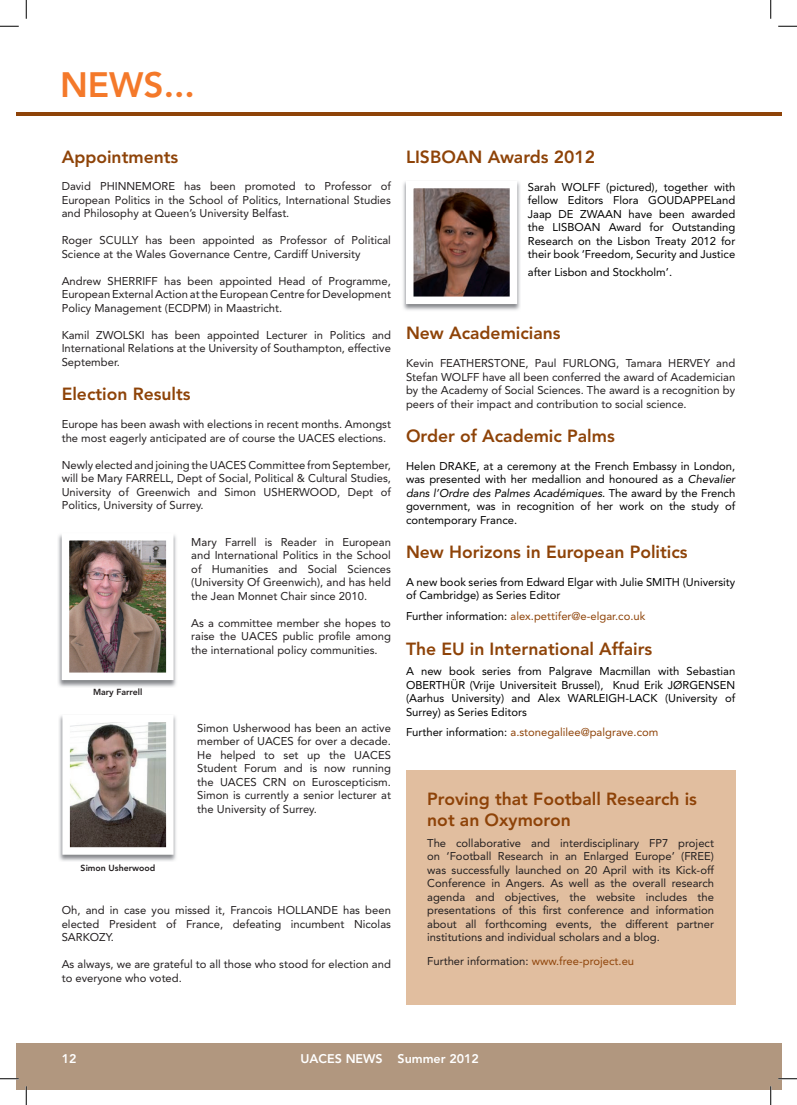
<style>
.page{position:relative;width:797px;height:1105px;background:#fff}
.page>*{position:absolute;margin:0;border:0;box-sizing:border-box;transform-origin:0 0}
.t1{font:800 35px "Avenir LT Std";color:#f4792a}
.t2{font:800 17.5px/21px "Avenir LT Std";color:#8e4308}
.t3{font:800 12.5px "Avenir LT Std";color:#fff}
.t4{font:11.25px/13.5px "Avenir LT Std";color:#231f20;text-align:justify}
.t5{font:11.25px/13.5px "Avenir LT Std";color:#000;text-align:justify}
.t6{font:11.25px "Avenir LT Std";color:#8e4308}
.t7{font:800 8.75px "Avenir LT Std";color:#231f20}
.s1{font-style:italic}
.s2{color:#000}
.s3{color:#8e4308}
</style>
<div class="page">
<div style="left:16px;top:1043px;width:765px;height:46px;background:#b1977f"></div>
<hr style="left:16px;top:112px;width:765px;height:4px;background:#8e4308">
<img style="left:58px;top:535px;width:118px;height:152px">
<img style="left:62px;top:535px;width:112px;height:145px">
<img style="left:59px;top:716px;width:117px;height:145px">
<svg style="left:62px;top:716px;width:112px;height:139px"></svg>
<img style="left:403px;top:182px;width:117px;height:128px">
<svg style="left:406px;top:182px;width:111px;height:122px"></svg>
<div style="left:406px;top:770px;width:329px;height:235px;background:#e1be9f"></div>
<svg style="left:0;top:25px;width:19px;height:2px"></svg>
<svg style="left:778px;top:25px;width:19px;height:2px"></svg>
<svg style="left:0;top:1078px;width:19px;height:1px"></svg>
<svg style="left:778px;top:1078px;width:19px;height:1px"></svg>
<svg style="left:25px;top:0;width:2px;height:19px"></svg>
<svg style="left:25px;top:1086px;width:2px;height:19px"></svg>
<svg style="left:770px;top:0;width:1px;height:19px"></svg>
<svg style="left:770px;top:1086px;width:1px;height:19px"></svg>
<h1 class="t1" style="left:60px;top:64px;width:136px">NEWS...</h1>
<h2 class="t2" style="left:62px;top:146px;width:118px">Appointments</h2>
<p class="t4" style="left:62px;top:180px;width:331px">David PHINNEMORE has been promoted to Professor of European Politics in the School of Politics, International Studies and Philosophy at Queen’s University Belfast.</p>
<p class="t4" style="left:62px;top:234px;width:331px">Roger SCULLY has been appointed as Professor of Political<br>Science at the Wales Governance Centre, Cardiff University</p>
<p class="t4" style="left:62px;top:274px;width:331px">Andrew SHERRIFF has been appointed Head of Programme, European External Action at the European Centre for Development Policy Management (ECDPM) in Maastricht.</p>
<p class="t4" style="left:62px;top:328px;width:331px">Kamil ZWOLSKI has been appointed Lecturer in Politics and International Relations at the University of Southampton, effective September.</p>
<h2 class="t2" style="left:62px;top:384px;width:130px">Election Results</h2>
<p class="t4" style="left:62px;top:417px;width:331px">Europe has been awash with elections in recent months. Amongst the most eagerly anticipated are of course the UACES elections.</p>
<p class="t4" style="left:62px;top:458px;width:331px">Newly elected and joining the UACES Committee from September, will be Mary FARRELL, Dept of Social, Political &amp; Cultural Studies, University of Greenwich and Simon USHERWOOD, Dept of Politics, University of Surrey.</p>
<p class="t7" style="left:93px;top:686px;width:51px">Mary Farrell</p>
<p class="t7" style="left:81px;top:862px;width:76px">Simon Usherwood</p>
<p class="t4" style="left:191px;top:535px;width:201px">Mary Farrell is Reader in European and International Politics in the School of Humanities and Social Sciences (University Of Greenwich), and has held the Jean Monnet Chair since 2010.</p>
<p class="t4" style="left:191px;top:616px;width:201px">As a committee member she hopes to raise the UACES public profile among the international policy communities.</p>
<p class="t4" style="left:197px;top:721px;width:195px">Simon Usherwood has been an active member of UACES for over a decade.<br>He helped to set up the UACES Student Forum and is now running the UACES CRN on Euroscepticism.<br>Simon is currently a senior lecturer at the University of Surrey.</p>
<p class="t4" style="left:62px;top:903px;width:331px">Oh, and in case you missed it, Francois HOLLANDE has been elected President of France, defeating incumbent Nicolas SARKOZY.</p>
<p class="t4" style="left:62px;top:957px;width:331px">As always, we are grateful to all those who stood for election and to everyone who voted.</p>
<h2 class="t2" style="left:406px;top:147px;width:191px">LISBOAN Awards 2012</h2>
<p class="t5" style="left:528px;top:180px;width:209px">Sarah WOLFF (pictured), together with fellow Editors Flora GOUDAPPELand Jaap DE ZWAAN have been awarded the LISBOAN Award for Outstanding Research on the Lisbon Treaty 2012 for their book ‘Freedom, Security and Justice</p>
<p class="t5" style="left:528px;top:266px;width:146px">after Lisbon and Stockholm’.</p>
<h2 class="t2" style="left:406px;top:323px;width:156px">New Academicians</h2>
<p class="t4" style="left:406px;top:357px;width:331px">Kevin FEATHERSTONE, Paul FURLONG, Tamara HERVEY and Stefan WOLFF have all been conferred the award of Academician by the Academy of Social Sciences. The award is a recognition by peers of their impact and contribution to social science.</p>
<h2 class="t2" style="left:406px;top:426px;width:210px">Order of Academic Palms</h2>
<p class="t5" style="left:406px;top:459px;width:331px">Helen DRAKE, at a ceremony at the French Embassy in London, was presented with her medallion and honoured as a <span class="s1">Chevalier dans l’Ordre des Palmes Académiques</span>. The award by the French government, was in recognition of her work on the study of contemporary France.</p>
<h2 class="t2" style="left:406px;top:542px;width:283px">New Horizons in European Politics</h2>
<p class="t5" style="left:406px;top:575px;width:331px">A new book series from Edward Elgar with Julie SMITH (University of Cambridge) as Series Editor</p>
<p class="t6" style="left:406px;top:610px;width:241px"><span class="s2">Further information:</span> alex.pettifer@e-elgar.co.uk</p>
<h2 class="t2" style="left:406px;top:638px;width:248px">The EU in International Affairs</h2>
<p class="t5" style="left:406px;top:665px;width:331px">A new book series from Palgrave Macmillan with Sebastian OBERTHÜR (Vrije Universiteit Brussel), Knud Erik JØRGENSEN (Aarhus University) and Alex WARLEIGH-LACK (University of Surrey) as Series Editors</p>
<p class="t6" style="left:406px;top:726px;width:254px"><span class="s2">Further information:</span> a.stonegalilee@palgrave.com</p>
<h2 class="t2" style="left:427px;top:788px;width:271px">Proving that Football Research is not an Oxymoron</h2>
<p class="t4" style="left:427px;top:836px;width:288px">The collaborative and interdisciplinary FP7 project on ‘Football Research in an Enlarged Europe’ (FREE) was successfully launched on 20 April with its Kick-off Conference in Angers. As well as the overall research agenda and objectives, the website includes the presentations of this first conference and information about all forthcoming events, the different partner institutions and individual scholars and a blog.</p>
<p class="t4" style="left:427px;top:954px;width:208px">Further information: <span class="s3">www.free-project.eu</span></p>
<p class="t3" style="left:62px;top:1051px;width:16px">12</p>
<p class="t3" style="left:300px;top:1051px;width:180px">UACES NEWS Summer 2012</p>
</div>
